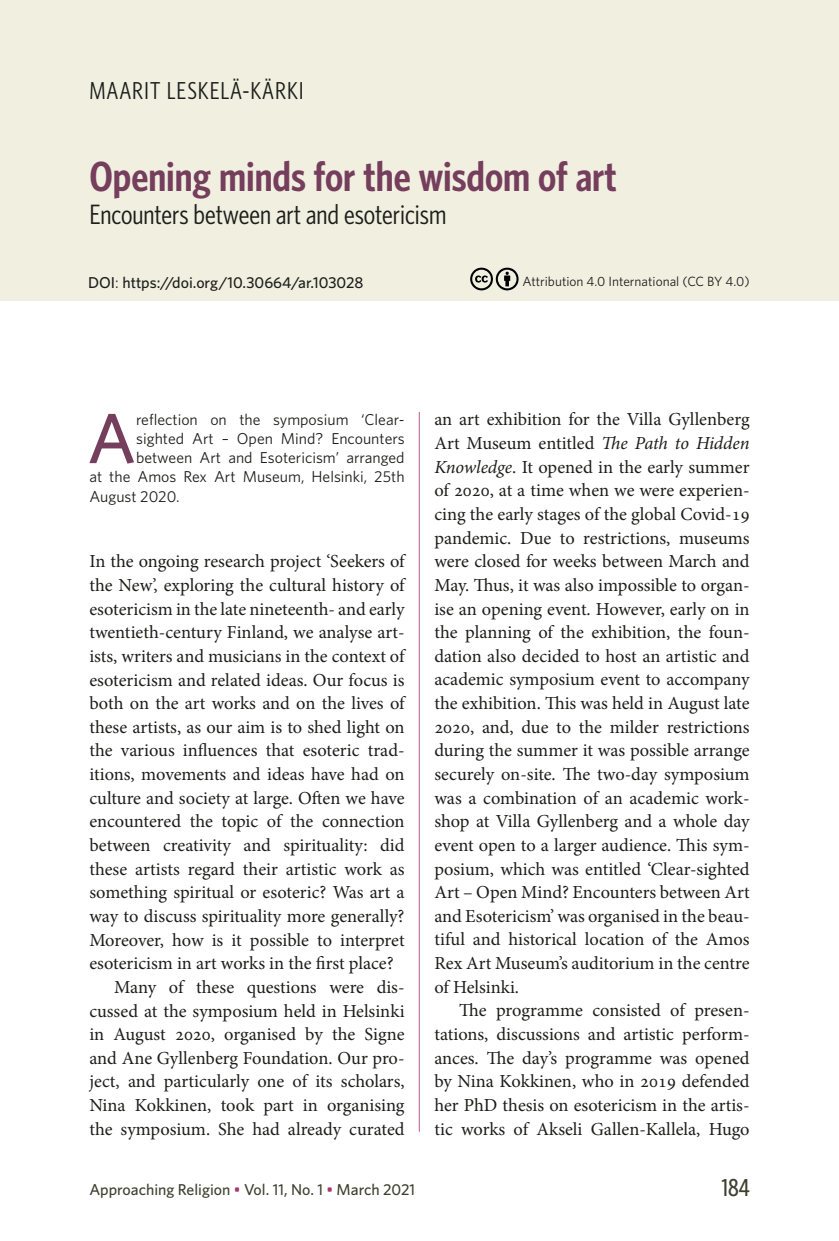
<style>
.page{position:relative;width:839px;height:1241px;background:#fff}
.page>*{position:absolute;margin:0;border:0;box-sizing:border-box;transform-origin:0 0}
.Ingressi{font:500 71.05px "Whitney";color:#743e5c}
.Artikkeli_otsikko{font:600 42px "Whitney Condensed";color:#743e5c}
.Artikkeli_selittävä{font:28px "Whitney Condensed";color:#1d1d1b}
.Kirjoittaja{font:24.5px "Whitney Condensed";letter-spacing:.04em;color:#1d1d1b}
.t1{font:500 24.5px "Whitney Condensed";color:#3d402e}
.Leipis{font:18.38px/23.6px "Minion Pro";color:#1d1d1b;text-align:justify}
.Leipis_1__kpl{font:18.38px/23.6px "Minion Pro";color:#1d1d1b;text-align:justify}
.Ingressi-2{font:15.75px "Whitney";color:#1d1d1b}
.t2{font:500 15.75px "Whitney";color:#3d402e}
.t3{font:500 15.75px "Whitney";color:#1d1d1b}
.t4{font:13.3px "Whitney";color:#1d1d1b}
.s1{font-weight:400}
.s2{font-style:italic}
.s3{color:#a73570}
</style>
<div class="page">
<div style="left:0;top:0;width:838px;height:301px;background:#f1efe0"></div>
<hr style="left:419px;top:412px;width:1px;height:719px;background:#b95d8d">
<svg style="left:470px;top:267px;width:49px;height:24px"></svg>
<p class="Kirjoittaja" style="left:89px;top:76px;width:216px">MAARIT LESKELÄ-KÄRKI</p>
<h1 class="Artikkeli_otsikko" style="left:89px;top:150px;width:529px">Opening minds for the wisdom of art</h1>
<h2 class="Artikkeli_selittävä" style="left:89px;top:197px;width:358px">Encounters between art and esotericism</h2>
<p class="t3" style="left:88px;top:272px;width:277px">DOI<span class="s1">:</span> https://doi.org/10.30664/ar.103028</p>
<p class="t4" style="left:522px;top:273px;width:229px">Attribution 4.0 International (CC BY 4.0)</p>
<p class="Ingressi" style="left:87px;top:391px;width:50px">A</p>
<p class="Ingressi-2" style="left:136px;top:408px;width:270px">reflection on the symposium ‘Clear-</p>
<p class="Ingressi-2" style="left:136px;top:428px;width:270px">sighted Art – Open Mind? Encounters</p>
<p class="Ingressi-2" style="left:136px;top:447px;width:270px">between Art and Esotericism’ arranged</p>
<p class="Ingressi-2" style="left:89px;top:466px;width:317px">at the Amos Rex Art Museum, Helsinki, 25th</p>
<p class="Ingressi-2" style="left:89px;top:485px;width:92px">August 2020.</p>
<p class="Leipis_1__kpl" style="left:89px;top:549px;width:317px">In the ongoing research project ‘Seekers of the New’, exploring the cultural history of esotericism in the late nineteenth- and early twentieth-century Finland, we analyse art&shy;ists, writers and musicians in the context of esotericism and related ideas. Our focus is both on the art works and on the lives of these artists, as our aim is to shed light on the various influences that esoteric trad&shy;itions, movements and ideas have had on culture and society at large. Often we have encountered the topic of the connection between creativity and spirituality: did these artists regard their artistic work as something spiritual or esoteric? Was art a way to discuss spirituality more generally?<br>Moreover, how is it possible to interpret esotericism in art works in the first place?</p>
<p class="Leipis" style="left:89px;top:975px;width:317px;text-indent:25px">Many of these questions were dis&shy;cussed at the symposium held in Helsinki in August 2020, organised by the Signe and Ane Gyllenberg Foundation. Our pro&shy;ject, and particularly one of its scholars, Nina Kokkinen, took part in organising the symposium. She had already curated</p>
<p class="Leipis" style="left:434px;top:407px;width:317px">an art exhibition for the Villa Gyllenberg Art Museum entitled <span class="s2">The Path to Hidden Knowledge</span>. It opened in the early summer of 2020, at a time when we were experien&shy;cing the early stages of the global Covid-19 pandemic. Due to restrictions, museums were closed for weeks between March and May. Thus, it was also impossible to organ&shy;ise an opening event. However, early on in the planning of the exhibition, the foun&shy;dation also decided to host an artistic and academic symposium event to accompany the exhibition. This was held in August late 2020, and, due to the milder restrictions during the summer it was possible arrange securely on-site. The two-day symposium was a combination of an academic work&shy;shop at Villa Gyllenberg and a whole day event open to a larger audience. This sym&shy;posium, which was entitled ‘Clear-sighted Art – Open Mind? Encounters between Art and Esotericism’ was organised in the beau&shy;tiful and historical location of the Amos Rex Art Museum’s auditorium in the centre of Helsinki.</p>
<p class="Leipis" style="left:434px;top:998px;width:317px;text-indent:25px">The programme consisted of presen&shy;tations, discussions and artistic perform&shy;ances. The day’s programme was opened by Nina Kokkinen, who in 2019 defended her PhD thesis on esotericism in the artis&shy;tic works of Akseli Gallen-Kallela, Hugo</p>
<p class="t2" style="left:89px;top:1179px;width:327px">Approaching Religion <span class="s3">•</span> Vol. 11, No. 1 <span class="s3">•</span> March 2021</p>
<h3 class="t1" style="left:721px;top:1171px;width:29px">184</h3>
</div>
